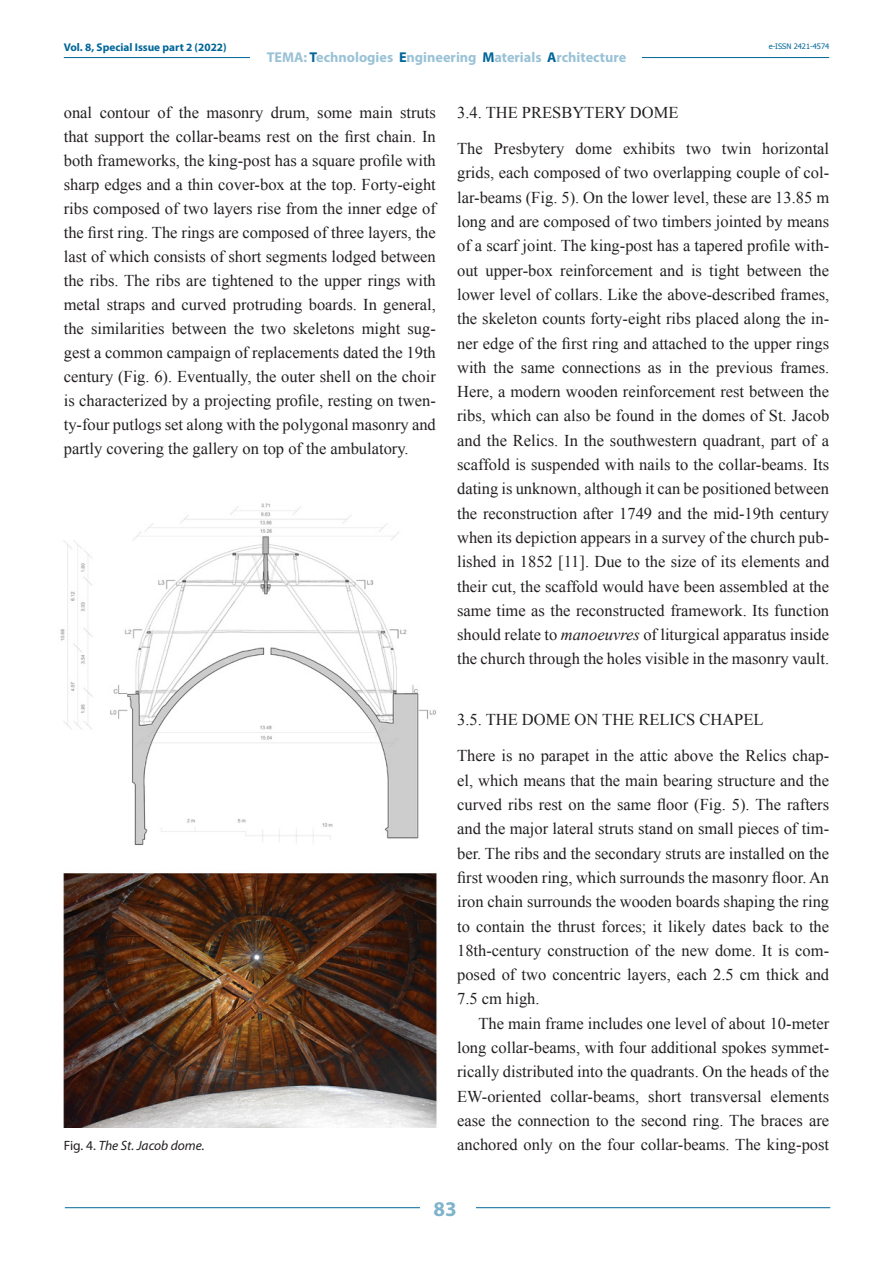
<style>
.page{position:relative;width:893px;height:1263px;background:#fff}
.page>*{position:absolute;margin:0;border:0;box-sizing:border-box;transform-origin:0 0}
.t1{font:700 21px "Myriad Pro";color:#80b3cc}
.TESTO_noRIENTRO{font:16.5px/24.3px "Times New Roman";color:#231f20;text-align:justify}
.TESTO{font:16.5px/24.3px "Times New Roman";color:#231f20;text-align:justify}
.TITOLO_2_Livello{font:16.5px "Times New Roman";color:#231f20}
.t2{font:700 14.25px "Myriad Pro";color:#99c2d6}
.DIDASCALIA{font:italic 13.5px "Myriad Pro";color:#231f20}
.t3{font:700 11.25px "Myriad Pro";color:#069}
.t4{font:7.5px "Tahoma";color:#069}
.s1{color:#069}
.s2{font-style:normal}
.s3{font-style:italic}
</style>
<div class="page">
<hr style="left:64px;top:57px;width:765px;height:1px;background:#069">
<div style="left:251px;top:48px;width:391px;height:17px;background:#fff"></div>
<hr style="left:65px;top:1207px;width:765px;height:1px;background:#069">
<div style="left:420px;top:1195px;width:55px;height:25px;background:#fff"></div>
<img style="left:60px;top:503px;width:377px;height:624px">
<p class="t3" style="left:64px;top:40px;width:164px">Vol. 8, Special Issue part 2 (2022)</p>
<p class="t2" style="left:267px;top:48px;width:361px">TEMA: <span class="s1">T</span>echnologies <span class="s1">E</span>ngineering <span class="s1">M</span>aterials <span class="s1">A</span>rchitecture</p>
<p class="t4" style="left:769px;top:41px;width:62px">e-ISSN 2421-4574</p>
<p class="TESTO_noRIENTRO" style="left:64px;top:100px;width:374px">onal contour of the masonry drum, some main struts that support the collar-beams rest on the first chain. In both frameworks, the king-post has a square profile with sharp edges and a thin cover-box at the top. Forty-eight ribs composed of two layers rise from the inner edge of the first ring. The rings are composed of three layers, the last of which consists of short segments lodged between the ribs. The ribs are tightened to the upper rings with metal straps and curved protruding boards. In general, the similarities between the two skeletons might sug&shy;gest a common campaign of replacements dated the 19th century (Fig. 6). Eventually, the outer shell on the choir is characterized by a projecting profile, resting on twen&shy;ty-four putlogs set along with the polygonal masonry and partly covering the gallery on top of the ambulatory.</p>
<p class="DIDASCALIA" style="left:64px;top:1137px;width:142px"><span class="s2">Fig. 4.</span> The St. Jacob dome.</p>
<p class="TITOLO_2_Livello" style="left:457px;top:101px;width:223px">3.4. THE PRESBYTERY DOME</p>
<p class="TESTO_noRIENTRO" style="left:457px;top:136px;width:374px">The Presbytery dome exhibits two twin horizontal grids, each composed of two overlapping couple of col&shy;lar-beams (Fig. 5). On the lower level, these are 13.85 m long and are composed of two timbers jointed by means of a scarf joint. The king-post has a tapered profile with&shy;out upper-box reinforcement and is tight between the lower level of collars. Like the above-described frames, the skeleton counts forty-eight ribs placed along the in&shy;ner edge of the first ring and attached to the upper rings with the same connections as in the previous frames.<br>Here, a modern wooden reinforcement rest between the ribs, which can also be found in the domes of St. Jacob and the Relics. In the southwestern quadrant, part of a scaffold is suspended with nails to the collar-beams. Its dating is unknown, although it can be positioned between the reconstruction after 1749 and the mid-19th century when its depiction appears in a survey of the church pub&shy;lished in 1852 [11]. Due to the size of its elements and their cut, the scaffold would have been assembled at the same time as the reconstructed framework. Its function should relate to <span class="s3">manoeuvres</span> of liturgical apparatus inside the church through the holes visible in the masonry vault.</p>
<p class="TITOLO_2_Livello" style="left:457px;top:708px;width:308px">3.5. THE DOME ON THE RELICS CHAPEL</p>
<p class="TESTO_noRIENTRO" style="left:457px;top:743px;width:374px">There is no parapet in the attic above the Relics chap&shy;el, which means that the main bearing structure and the curved ribs rest on the same floor (Fig. 5). The rafters and the major lateral struts stand on small pieces of tim&shy;ber. The ribs and the secondary struts are installed on the first wooden ring, which surrounds the masonry floor. An iron chain surrounds the wooden boards shaping the ring to contain the thrust forces; it likely dates back to the 18th-century construction of the new dome. It is com&shy;posed of two concentric layers, each 2.5 cm thick and 7.5 cm high.</p>
<p class="TESTO" style="left:457px;top:1011px;width:374px;text-indent:21px">The main frame includes one level of about 10-meter long collar-beams, with four additional spokes symmet&shy;rically distributed into the quadrants. On the heads of the EW-oriented collar-beams, short transversal elements ease the connection to the second ring. The braces are anchored only on the four collar-beams. The king-post</p>
<p class="t1" style="left:434px;top:1195px;width:25px">83</p>
</div>
